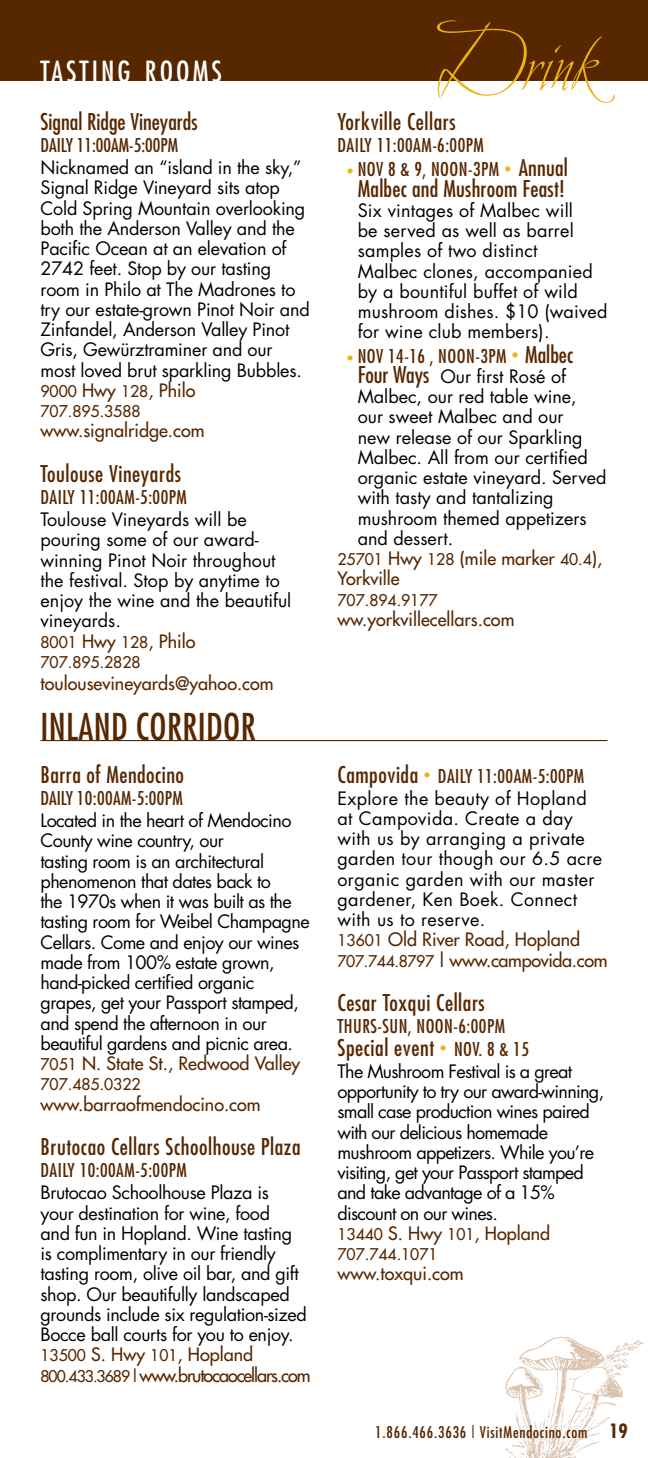
<style>
.page{position:relative;width:648px;height:1458px;background:#fff}
.page>*{position:absolute;margin:0;border:0;box-sizing:border-box;transform-origin:0 0}
.t1{font:99px "Avalon";color:#eeb111}
.t2{font:condensed 36px "Futura";letter-spacing:.01em;color:#572700}
.t3{font:condensed 28.35px "Futura";letter-spacing:.105em;color:#fff}
.t4{font:condensed 22.5px "Futura";letter-spacing:.025em;color:#572700}
.t5{font:condensed 22.5px "Futura";color:#572700}
.t6{font:condensed 18.45px "Futura";letter-spacing:.025em;color:#572700}
.t7{font:condensed 18.45px "Futura";color:#572700}
.t8{font:18px/20.2px "Futura";letter-spacing:-.01em;color:#000}
.t9{font:18px/20.2px "Futura";letter-spacing:-.03em;color:#000}
.t10{font:18px/20.2px "Futura";letter-spacing:-.04em;color:#000}
.t11{font:18px/20.2px "Futura";letter-spacing:.02em;color:#000}
.t12{font:18px/20.2px "Futura";letter-spacing:.01em;color:#000}
.t13{font:18px "Futura";color:#572700}
.t14{font:15.75px "Futura";color:#572700}
.t15{font:condensed 15.75px "Futura";letter-spacing:.05em;color:#572700}
.s1{font-size:15.75px;color:#572700}
.s2{color:#572700}
.s3{font-size:13.5px;color:#eeb111}
.s4{font-size:22.5px}
.s5{font-stretch:condensed;font-size:22.5px;color:#572700}
.s6{font-size:15.75px}
.s7{font-size:18.45px}
.s8{font-weight:700;font-size:19.12px}
</style>
<div class="page">
<img style="left:505px;top:1336px;width:139px;height:122px">
<div style="left:0;top:0;width:648px;height:81px;background:#572700"></div>
<hr style="left:40px;top:740px;width:568px;height:1px;background:#572700">
<h3 class="t3" style="left:40px;top:54px;width:183px">TASTING ROOMS</h3>
<p class="t5" style="left:40px;top:107px;width:159px">Signal Ridge Vineyards</p>
<p class="t7" style="left:40px;top:134px;width:139px">DAILY 11:00AM-5:00PM</p>
<p class="t8" style="left:40px;top:157px;width:271px">Nicknamed an “island in the sky,”<br>Signal Ridge Vineyard sits atop<br>Cold Spring Mountain overlooking both the Anderson Valley and the<br>Pacific Ocean at an elevation of<br>2742 feet. Stop by our tasting room in Philo at The Madrones to try our estate-grown Pinot Noir and<br>Zinfandel, Anderson Valley Pinot<br>Gris, Gewürztraminer and our most loved brut sparkling Bubbles.<br><span class="s1">9000</span> <span class="s2">Hwy</span> <span class="s1">128</span><span class="s2">, Philo</span></p>
<p class="t14" style="left:40px;top:401px;width:102px">707.895.3588</p>
<p class="t13" style="left:40px;top:419px;width:166px">www.signalridge.com</p>
<p class="t4" style="left:40px;top:459px;width:142px">Toulouse Vineyards</p>
<p class="t6" style="left:40px;top:486px;width:148px">DAILY 11:00AM-5:00PM</p>
<p class="t8" style="left:40px;top:509px;width:252px">Toulouse Vineyards will be pouring some of our award&shy;winning Pinot Noir throughout the festival. Stop by anytime to enjoy the wine and the beautiful vineyards.<br><span class="s1">8001</span> <span class="s2">Hwy</span> <span class="s1">128</span><span class="s2">, Philo</span></p>
<p class="t14" style="left:40px;top:652px;width:102px">707.895.2828</p>
<p class="t13" style="left:40px;top:672px;width:235px">toulousevineyards@yahoo.com</p>
<h2 class="t2" style="left:40px;top:704px;width:217px">INLAND CORRIDOR</h2>
<p class="t4" style="left:40px;top:760px;width:145px">Barra of Mendocino</p>
<p class="t6" style="left:40px;top:787px;width:144px">DAILY 10:00AM-5:00PM</p>
<p class="t9" style="left:40px;top:810px;width:271px">Located in the heart of Mendocino<br>County wine country, our<br>tasting room is an architectural phenomenon that dates back to<br>the 1970s when it was built as the tasting room for Weibel Champagne<br>Cellars. Come and enjoy our wines made from 100% estate grown, hand-picked certified organic grapes, get your Passport stamped, and spend the afternoon in our beautiful gardens and picnic area.<br><span class="s1">7051</span> <span class="s2">N. State St., Redwood Valley</span></p>
<p class="t14" style="left:40px;top:1074px;width:102px">707.485.0322</p>
<p class="t13" style="left:40px;top:1092px;width:222px">www.barraofmendocino.com</p>
<p class="t4" style="left:40px;top:1132px;width:262px">Brutocao Cellars Schoolhouse Plaza</p>
<p class="t6" style="left:40px;top:1159px;width:148px">DAILY 10:00AM-5:00PM</p>
<p class="t8" style="left:40px;top:1182px;width:272px">Brutocao Schoolhouse Plaza is<br>your destination for wine, food<br>and fun in Hopland. Wine tasting<br>is complimentary in our friendly tasting room, olive oil bar, and gift shop. Our beautifully landscaped grounds include six regulation-sized Bocce ball courts for you to enjoy.<br><span class="s1">13500</span> <span class="s2">S. Hwy</span> <span class="s1">101</span><span class="s2">, Hopland </span><span class="s1">800.433.3689 |</span> <span class="s2">www.brutocaocellars.com</span></p>
<h1 class="t1" style="left:435px;top:3px;width:164px">Drink</h1>
<p class="t4" style="left:338px;top:107px;width:120px">Yorkville Cellars</p>
<p class="t6" style="left:338px;top:134px;width:148px">DAILY 11:00AM-6:00PM</p>
<p class="t6" style="left:348px;top:158px;width:222px"><span class="s3">•</span> NOV 8 &amp; 9, NOON-3PM <sup>•</sup> <span class="s4">Annual</span></p>
<p class="t4" style="left:358px;top:174px;width:209px">Malbec and Mushroom Feast!</p>
<p class="t12" style="left:358px;top:200px;width:251px">Six vintages of Malbec will<br>be served as well as barrel samples of two distinct<br>Malbec clones, accompanied by a bountiful buffet of wild mushroom dishes. $10 (waived for wine club members).</p>
<p class="t6" style="left:348px;top:344px;width:227px"><span class="s3">•</span> NOV 14-16 , NOON-3PM <sup>•</sup> <span class="s4">Malbec</span></p>
<p class="t8" style="left:358px;top:366px;width:210px"><span class="s5">Four Ways</span> Our first Rosé of</p>
<p class="t8" style="left:358px;top:386px;width:221px">Malbec, our red table wine,</p>
<p class="t8" style="left:358px;top:406px;width:207px">our sweet Malbec and our</p>
<p class="t8" style="left:358px;top:427px;width:226px">new release of our Sparkling</p>
<p class="t8" style="left:358px;top:447px;width:232px">Malbec. All from our certified</p>
<p class="t8" style="left:358px;top:467px;width:250px">organic estate vineyard. Served</p>
<p class="t8" style="left:358px;top:487px;width:198px">with tasty and tantalizing</p>
<p class="t8" style="left:358px;top:508px;width:231px">mushroom themed appetizers</p>
<p class="t8" style="left:358px;top:528px;width:97px">and dessert.</p>
<p class="t13" style="left:338px;top:547px;width:266px"><span class="s6">25701</span> Hwy <span class="s6">128</span> (mile marker <span class="s6">40.4</span>),</p>
<p class="t13" style="left:337px;top:567px;width:64px">Yorkville</p>
<p class="t14" style="left:338px;top:590px;width:102px">707.894.9177</p>
<p class="t13" style="left:338px;top:608px;width:179px">ww.yorkvillecellars.com</p>
<p class="t6" style="left:338px;top:764px;width:248px"><span class="s4">Campovida</span> <sup>•</sup> DAILY 11:00AM-5:00PM</p>
<p class="t11" style="left:338px;top:788px;width:272px">Explore the beauty of Hopland<br>at Campovida. Create a day with us by arranging a private garden tour though our 6.5 acre organic garden with our master gardener, Ken Boek. Connect with us to reserve.<br><span class="s1">13601</span> <span class="s2">Old River Road, Hopland<br></span><span class="s1">707.744.8797</span> <span class="s2">| www.campovida.com</span></p>
<p class="t4" style="left:338px;top:988px;width:149px">Cesar Toxqui Cellars</p>
<p class="t6" style="left:338px;top:1015px;width:169px">THURS-SUN, NOON-6:00PM</p>
<p class="t4" style="left:338px;top:1033px;width:193px">Special event <span class="s3">•</span> <span class="s7">NOV. 8 &amp; 15</span></p>
<p class="t10" style="left:338px;top:1061px;width:268px">The Mushroom Festival is a great opportunity to try our award-winning, small case production wines paired with our delicious homemade mushroom appetizers. While you’re visiting, get your Passport stamped and take advantage of a 15% discount on our wines.<br><span class="s1">13440</span> <span class="s2">S. Hwy</span> <span class="s1">101</span><span class="s2">, Hopland</span></p>
<p class="t14" style="left:338px;top:1244px;width:102px">707.744.1071</p>
<p class="t13" style="left:338px;top:1262px;width:128px">www.toxqui.com</p>
<p class="t15" style="left:375px;top:1422px;width:254px">1.866.466.3636 | VisitMendocino.com <span class="s8">19</span></p>
</div>
